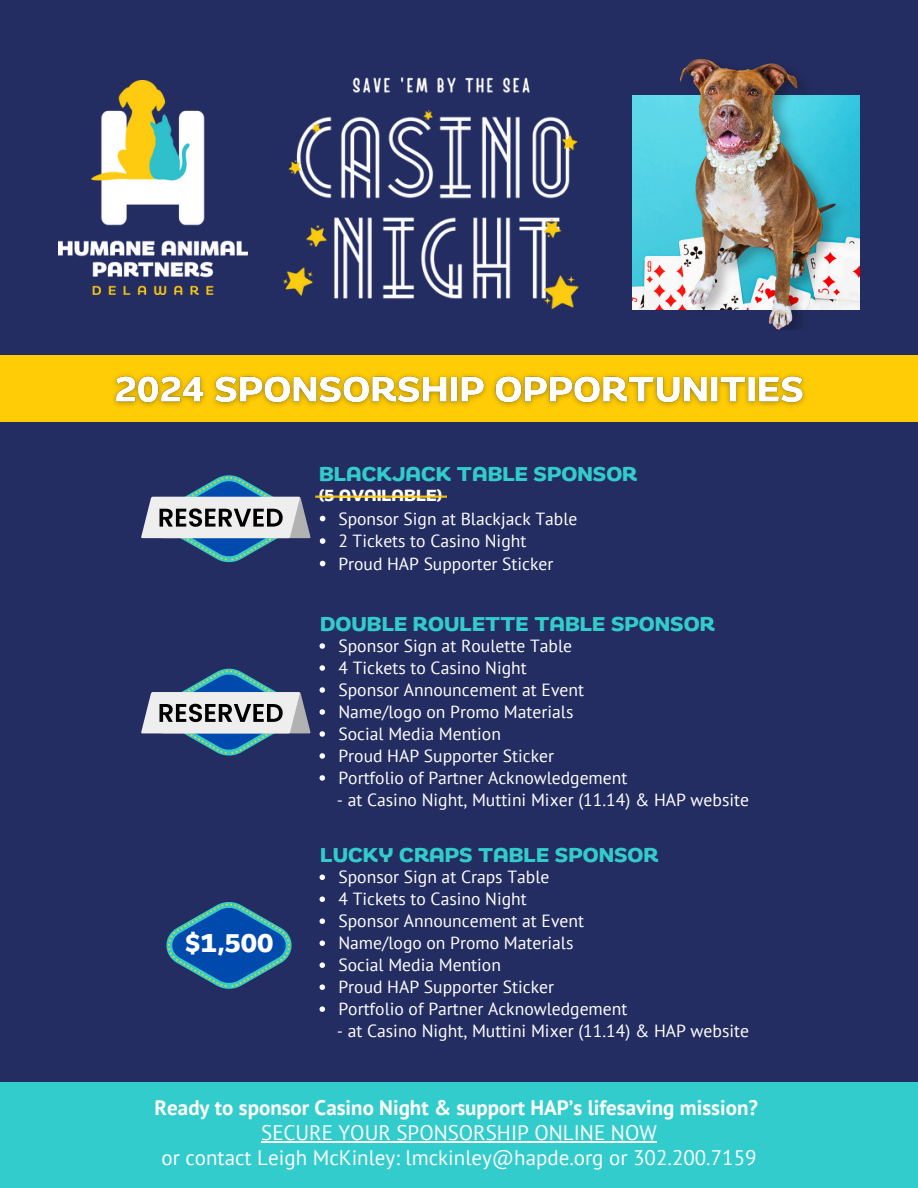
<style>
.page{position:relative;width:918px;height:1188px;background:#242d61}
.page>*{position:absolute;margin:0;border:0;box-sizing:border-box;transform-origin:0 0}
.t1{font:700 26.25px "Remora Sans W3";color:#fff}
.t2{font:21px/24.8px "PT Sans";color:#fff;text-align:center}
.t3{font:700 21px "PT Sans";color:#fff}
.t4{font:700 20.55px "Remora Sans W3";color:#3cc}
.t5{font:17.55px "PT Sans";color:#fff}
.t6{font:700 16.5px "Remora Sans W3";color:#fff}
</style>
<div class="page">
<img style="left:632px;top:96px;width:227px;height:213px">
<img style="left:671px;top:59px;width:179px;height:271px">
<img style="left:283px;top:77px;width:296px;height:233px">
<div style="left:0;top:356px;width:918px;height:66px;background:#ffcc05"></div>
<div style="left:0;top:1082px;width:918px;height:106px;background:#3cc"></div>
<img style="left:59px;top:80px;width:189px;height:214px">
<svg style="left:320px;top:516px;width:5px;height:5px"></svg>
<svg style="left:320px;top:538px;width:5px;height:6px"></svg>
<svg style="left:320px;top:561px;width:5px;height:5px"></svg>
<svg style="left:320px;top:643px;width:5px;height:6px"></svg>
<svg style="left:320px;top:665px;width:5px;height:6px"></svg>
<svg style="left:320px;top:687px;width:5px;height:6px"></svg>
<svg style="left:320px;top:709px;width:5px;height:6px"></svg>
<svg style="left:320px;top:731px;width:5px;height:6px"></svg>
<svg style="left:320px;top:753px;width:5px;height:6px"></svg>
<svg style="left:320px;top:775px;width:5px;height:6px"></svg>
<svg style="left:320px;top:875px;width:5px;height:5px"></svg>
<svg style="left:320px;top:897px;width:5px;height:5px"></svg>
<svg style="left:320px;top:918px;width:5px;height:6px"></svg>
<svg style="left:320px;top:940px;width:5px;height:6px"></svg>
<svg style="left:320px;top:962px;width:5px;height:6px"></svg>
<svg style="left:320px;top:984px;width:5px;height:6px"></svg>
<svg style="left:320px;top:1006px;width:5px;height:6px"></svg>
<svg style="left:166px;top:902px;width:125px;height:87px"></svg>
<hr style="left:315px;top:496px;width:132px;height:2px;background:#ffcc05">
<svg style="left:141px;top:668px;width:170px;height:88px"></svg>
<img style="left:113px;top:375px;width:692px;height:31px">
<hr style="left:261px;top:1141px;width:396px;height:1px;background:#fff">
<svg style="left:141px;top:475px;width:170px;height:88px"></svg>
<p class="t4" style="left:319px;top:461px;width:320px">BLACKJACK TABLE SPONSOR</p>
<p class="t6" style="left:319px;top:485px;width:124px">(5 AVAILABLE)</p>
<h2 class="t5" style="left:338px;top:507px;width:241px">Sponsor Sign at Blackjack Table</h2>
<h3 class="t5" style="left:338px;top:529px;width:189px">2 Tickets to Casino Night</h3>
<p class="t5" style="left:338px;top:552px;width:217px">Proud HAP Supporter Sticker</p>
<p class="t4" style="left:320px;top:610px;width:396px">DOUBLE ROULETTE TABLE SPONSOR</p>
<p class="t5" style="left:338px;top:634px;width:235px">Sponsor Sign at Roulette Table</p>
<p class="t5" style="left:338px;top:656px;width:190px">4 Tickets to Casino Night</p>
<h2 class="t5" style="left:338px;top:678px;width:247px">Sponsor Announcement at Event</h2>
<h3 class="t5" style="left:338px;top:700px;width:237px">Name/logo on Promo Materials</h3>
<p class="t5" style="left:338px;top:722px;width:164px">Social Media Mention</p>
<p class="t5" style="left:338px;top:744px;width:217px">Proud HAP Supporter Sticker</p>
<p class="t5" style="left:338px;top:766px;width:290px">Portfolio of Partner Acknowledgement</p>
<p class="t5" style="left:337px;top:788px;width:414px">- at Casino Night, Muttini Mixer (11.14) &amp; HAP website</p>
<p class="t1" style="left:184px;top:926px;width:91px">$1,500</p>
<p class="t4" style="left:320px;top:842px;width:340px">LUCKY CRAPS TABLE SPONSOR</p>
<p class="t5" style="left:338px;top:865px;width:213px">Sponsor Sign at Craps Table</p>
<p class="t5" style="left:338px;top:887px;width:190px">4 Tickets to Casino Night</p>
<p class="t5" style="left:338px;top:909px;width:247px">Sponsor Announcement at Event</p>
<p class="t5" style="left:338px;top:931px;width:237px">Name/logo on Promo Materials</p>
<h2 class="t5" style="left:338px;top:953px;width:164px">Social Media Mention</h2>
<h3 class="t5" style="left:338px;top:975px;width:217px">Proud HAP Supporter Sticker</h3>
<p class="t5" style="left:338px;top:997px;width:290px">Portfolio of Partner Acknowledgement</p>
<p class="t5" style="left:337px;top:1019px;width:414px">- at Casino Night, Muttini Mixer (11.14) &amp; HAP website</p>
<p class="t3" style="left:155px;top:1094px;width:605px">Ready to sponsor Casino Night &amp; support HAP’s lifesaving mission?</p>
<p class="t2" style="left:161px;top:1120px;width:597px">SECURE YOUR SPONSORSHIP ONLINE NOW<br>or contact Leigh McKinley: lmckinley@hapde.org or 302.200.7159</p>
</div>
